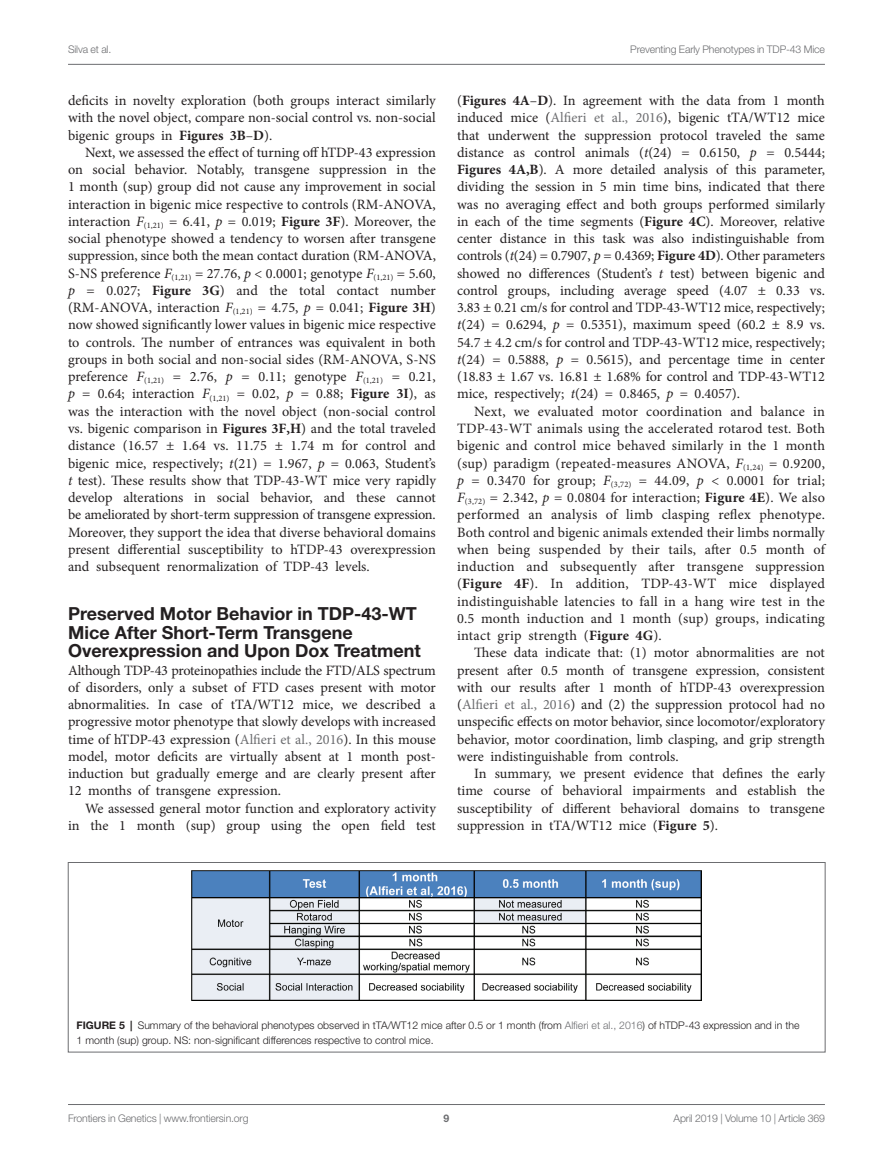
<style>
.page{position:relative;width:893px;height:1170px;background:#fff}
.page>*{position:absolute;margin:0;border:0;box-sizing:border-box;transform-origin:0 0}
.HEAD_2{font:700 18px/18.8px "Helvetica Neue LT Std";color:#231f20}
.TEXT{font:14.25px/17.2px "Minion Pro";color:#231f20;text-align:justify}
.TEXT_FLUSH{font:14.25px/17.2px "Minion Pro";letter-spacing:-.005em;color:#231f20;text-align:justify}
.FIG_LEG{font:300 10.5px/14.2px "Helvetica Neue LT Std";color:#231f20}
.t1{font:300 10.5px "Helvetica Neue LT Std";letter-spacing:-.015em;color:#6c6d70}
.t2{font:700 10.5px "Helvetica Neue LT Std";color:#6c6d70}
.s1{font-weight:700}
.s2{font-style:italic}
.s3{color:#6c6d70}
</style>
<div class="page">
<hr style="left:68px;top:64px;width:757px;height:1px;background:#6c6d70">
<hr style="left:68px;top:1104px;width:757px;height:1px;background:#6c6d70">
<img style="left:191px;top:870px;width:511px;height:130px">
<div style="left:68px;top:862px;width:757px;height:190px;border:1px solid #6c6d70"></div>
<p class="t1" style="left:68px;top:42px;width:45px">Silva et al.</p>
<p class="t1" style="left:630px;top:42px;width:196px">Preventing Early Phenotypes in TDP-43 Mice</p>
<p class="TEXT" style="left:68px;top:92px;width:369px">deficits in novelty exploration (both groups interact similarly with the novel object, compare non-social control vs. non-social bigenic groups in <span class="s1">Figures 3B</span>–<span class="s1">D</span>).</p>
<p class="TEXT" style="left:68px;top:144px;width:369px;text-indent:17px">Next, we assessed the effect of turning off hTDP-43 expression on social behavior. Notably, transgene suppression in the 1 month (sup) group did not cause any improvement in social interaction in bigenic mice respective to controls (RM-ANOVA, interaction <span class="s2">F</span><sub>(1,21)</sub> = 6.41, <span class="s2">p</span> = 0.019; <span class="s1">Figure 3F</span>). Moreover, the social phenotype showed a tendency to worsen after transgene suppression, since both the mean contact duration (RM-ANOVA, S-NS preference <span class="s2">F</span><sub>(1,21)</sub> = 27.76, <span class="s2">p</span> &lt; 0.0001; genotype <span class="s2">F</span><sub>(1,21)</sub> = 5.60, <span class="s2">p</span> = 0.027; <span class="s1">Figure 3G</span>) and the total contact number (RM-ANOVA, interaction <span class="s2">F</span><sub>(1,21)</sub> = 4.75, <span class="s2">p</span> = 0.041; <span class="s1">Figure 3H</span>) now showed significantly lower values in bigenic mice respective to controls. The number of entrances was equivalent in both groups in both social and non-social sides (RM-ANOVA, S-NS preference <span class="s2">F</span><sub>(1,21)</sub> = 2.76, <span class="s2">p</span> = 0.11; genotype <span class="s2">F</span><sub>(1,21)</sub> = 0.21, <span class="s2">p</span> = 0.64; interaction <span class="s2">F</span><sub>(1,21)</sub> = 0.02, <span class="s2">p</span> = 0.88; <span class="s1">Figure 3I</span>), as was the interaction with the novel object (non-social control vs. bigenic comparison in <span class="s1">Figures 3F,H</span>) and the total traveled distance (16.57 ± 1.64 vs. 11.75 ± 1.74 m for control and bigenic mice, respectively; <span class="s2">t</span>(21) = 1.967, <span class="s2">p</span> = 0.063, Student’s <span class="s2">t</span> test). These results show that TDP-43-WT mice very rapidly develop alterations in social behavior, and these cannot be ameliorated by short-term suppression of transgene expression.<br>Moreover, they support the idea that diverse behavioral domains present differential susceptibility to hTDP-43 overexpression and subsequent renormalization of TDP-43 levels.</p>
<p class="HEAD_2" style="left:68px;top:603px;width:354px">Preserved Motor Behavior in TDP-43-WT<br>Mice After Short-Term Transgene<br>Overexpression and Upon Dox Treatment</p>
<p class="TEXT_FLUSH" style="left:68px;top:661px;width:369px">Although TDP-43 proteinopathies include the FTD/ALS spectrum of disorders, only a subset of FTD cases present with motor abnormalities. In case of tTA/WT12 mice, we described a progressive motor phenotype that slowly develops with increased time of hTDP-43 expression (<span class="s3">Alfieri et al., 2016</span>). In this mouse model, motor deficits are virtually absent at 1 month post&shy;induction but gradually emerge and are clearly present after 12 months of transgene expression.</p>
<p class="TEXT" style="left:68px;top:799px;width:369px;text-align:right">We assessed general motor function and exploratory activity<br>in the 1 month (sup) group using the open field test</p>
<p class="TEXT" style="left:457px;top:92px;width:369px">(<span class="s1">Figures 4A</span>–<span class="s1">D</span>). In agreement with the data from 1 month induced mice (<span class="s3">Alfieri et al., 2016</span>), bigenic tTA/WT12 mice that underwent the suppression protocol traveled the same distance as control animals (<span class="s2">t</span>(24) = 0.6150, <span class="s2">p</span> = 0.5444; <span class="s1">Figures 4A,B</span>). A more detailed analysis of this parameter, dividing the session in 5 min time bins, indicated that there was no averaging effect and both groups performed similarly in each of the time segments (<span class="s1">Figure 4C</span>). Moreover, relative center distance in this task was also indistinguishable from controls (<span class="s2">t</span>(24) = 0.7907, <span class="s2">p</span> = 0.4369; <span class="s1">Figure 4D</span>). Other parameters showed no differences (Student’s <span class="s2">t</span> test) between bigenic and control groups, including average speed (4.07 ± 0.33 vs.<br>3.83 ± 0.21 cm/s for control and TDP-43-WT12 mice, respectively; <span class="s2">t</span>(24) = 0.6294, <span class="s2">p</span> = 0.5351), maximum speed (60.2 ± 8.9 vs.<br>54.7 ± 4.2 cm/s for control and TDP-43-WT12 mice, respectively; <span class="s2">t</span>(24) = 0.5888, <span class="s2">p</span> = 0.5615), and percentage time in center (18.83 ± 1.67 vs. 16.81 ± 1.68% for control and TDP-43-WT12 mice, respectively; <span class="s2">t</span>(24) = 0.8465, <span class="s2">p</span> = 0.4057).</p>
<p class="TEXT" style="left:457px;top:402px;width:369px;text-indent:17px">Next, we evaluated motor coordination and balance in TDP-43-WT animals using the accelerated rotarod test. Both bigenic and control mice behaved similarly in the 1 month (sup) paradigm (repeated-measures ANOVA, <span class="s2">F</span><sub>(1,24)</sub> = 0.9200, <span class="s2">p</span> = 0.3470 for group; <span class="s2">F</span><sub>(3,72)</sub> = 44.09, <span class="s2">p</span> &lt; 0.0001 for trial; <span class="s2">F</span><sub>(3,72)</sub> = 2.342, <span class="s2">p</span> = 0.0804 for interaction; <span class="s1">Figure 4E</span>). We also performed an analysis of limb clasping reflex phenotype.<br>Both control and bigenic animals extended their limbs normally when being suspended by their tails, after 0.5 month of induction and subsequently after transgene suppression (<span class="s1">Figure 4F</span>). In addition, TDP-43-WT mice displayed indistinguishable latencies to fall in a hang wire test in the 0.5 month induction and 1 month (sup) groups, indicating intact grip strength (<span class="s1">Figure 4G</span>).</p>
<p class="TEXT" style="left:457px;top:644px;width:369px;text-indent:17px">These data indicate that: (1) motor abnormalities are not present after 0.5 month of transgene expression, consistent with our results after 1 month of hTDP-43 overexpression (<span class="s3">Alfieri et al., 2016</span>) and (2) the suppression protocol had no unspecific effects on motor behavior, since locomotor/exploratory behavior, motor coordination, limb clasping, and grip strength were indistinguishable from controls.</p>
<p class="TEXT" style="left:457px;top:765px;width:369px;text-indent:17px">In summary, we present evidence that defines the early time course of behavioral impairments and establish the susceptibility of different behavioral domains to transgene suppression in tTA/WT12 mice (<span class="s1">Figure 5</span>).</p>
<p class="FIG_LEG" style="left:77px;top:1018px;width:724px"><span class="s1">FIGURE 5 |</span> Summary of the behavioral phenotypes observed in tTA/WT12 mice after 0.5 or 1 month (from <span class="s3">Alfieri et al., 2016</span>) of hTDP-43 expression and in the<br>1 month (sup) group. NS: non-significant differences respective to control mice.</p>
<p class="t1" style="left:68px;top:1111px;width:182px">Frontiers in Genetics | www.frontiersin.org</p>
<p class="t2" style="left:444px;top:1111px;width:7px">9</p>
<p class="t1" style="left:673px;top:1111px;width:153px">April 2019 | Volume 10 | Article 369</p>
</div>
